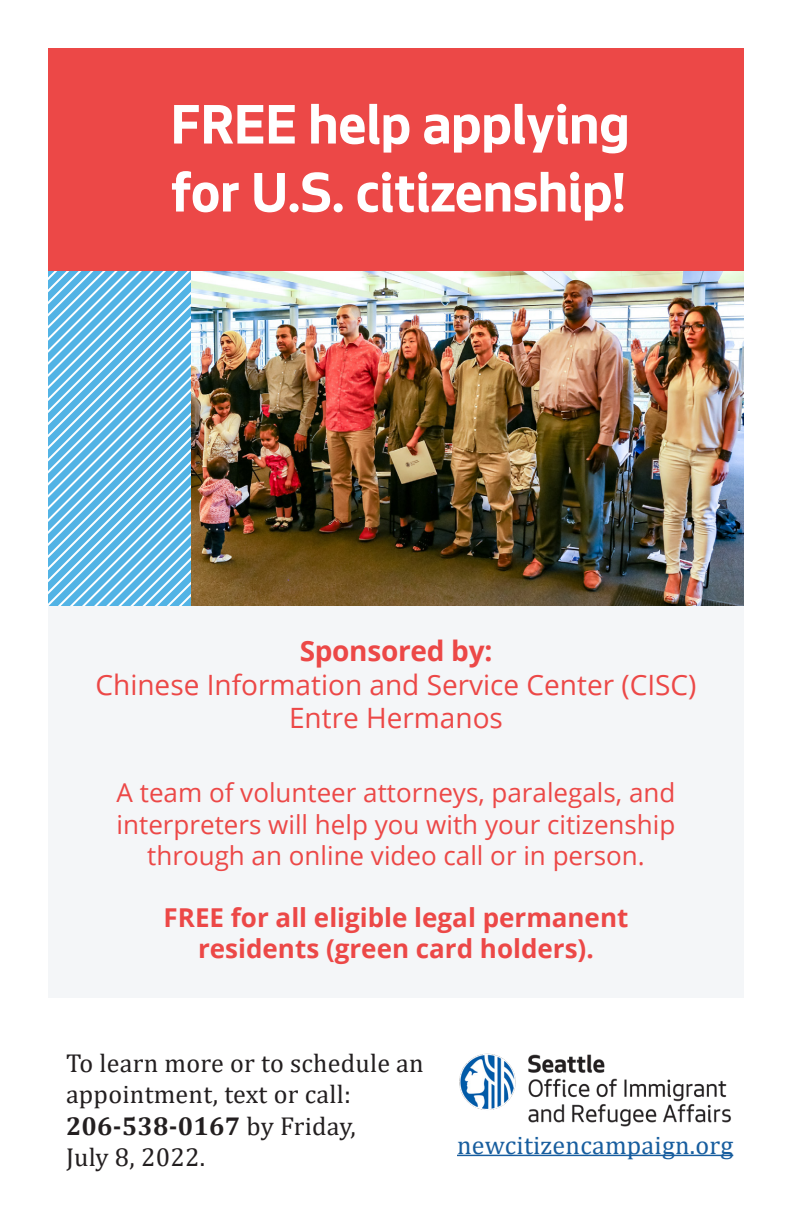
<style>
.page{position:relative;width:792px;height:1224px;background:#fff}
.page>*{position:absolute;margin:0;border:0;box-sizing:border-box;transform-origin:0 0}
.t1{font:700 58px/68px "Seattle Text";color:#fff}
.t2{font:28px/33.6px "Open Sans";color:#ec4847;text-align:center}
.t3{font:26px/31.2px "Open Sans";color:#ec4847;text-align:center}
.t4{font:26px/31.2px "Cambria";letter-spacing:.01em;color:#231f20}
.t5{font:700 26px/31.2px "Open Sans";color:#ec4847;text-align:center}
.t6{font:26px "Cambria";letter-spacing:.01em;color:#175d9e}
.s1{font-weight:700}
</style>
<div class="page">
<div style="left:48px;top:48px;width:696px;height:223px;background:#ec4847"></div>
<div style="left:48px;top:594px;width:696px;height:403px;background:#f4f6f8"></div>
<svg style="left:48px;top:271px;width:144px;height:335px;background:#7ac4ea"></svg>
<img style="left:459px;top:1053px;width:272px;height:74px">
<img style="left:192px;top:271px;width:552px;height:335px">
<hr style="left:457px;top:1155px;width:276px;height:1px;background:#175d9e">
<p class="t1" style="left:171px;top:87px;width:460px">FREE help applying for U.S. citizenship!</p>
<p class="t2" style="left:96px;top:633px;width:603px"><span class="s1">Sponsored by:<br></span>Chinese Information and Service Center (CISC)</p>
<p class="t2" style="left:289px;top:700px;width:215px">Entre Hermanos</p>
<p class="t3" style="left:117px;top:777px;width:560px">A team of volunteer attorneys, paralegals, and interpreters will help you with your citizenship through an online video call or in person.</p>
<p class="t5" style="left:164px;top:902px;width:466px">FREE for all eligible legal permanent residents (green card holders).</p>
<p class="t4" style="left:66px;top:1048px;width:359px">To learn more or to schedule an appointment, text or call:<br><span class="s1">206-538-0167</span> by Friday,<br>July 8, 2022.</p>
<p class="t6" style="left:457px;top:1130px;width:278px">newcitizencampaign.org</p>
</div>
